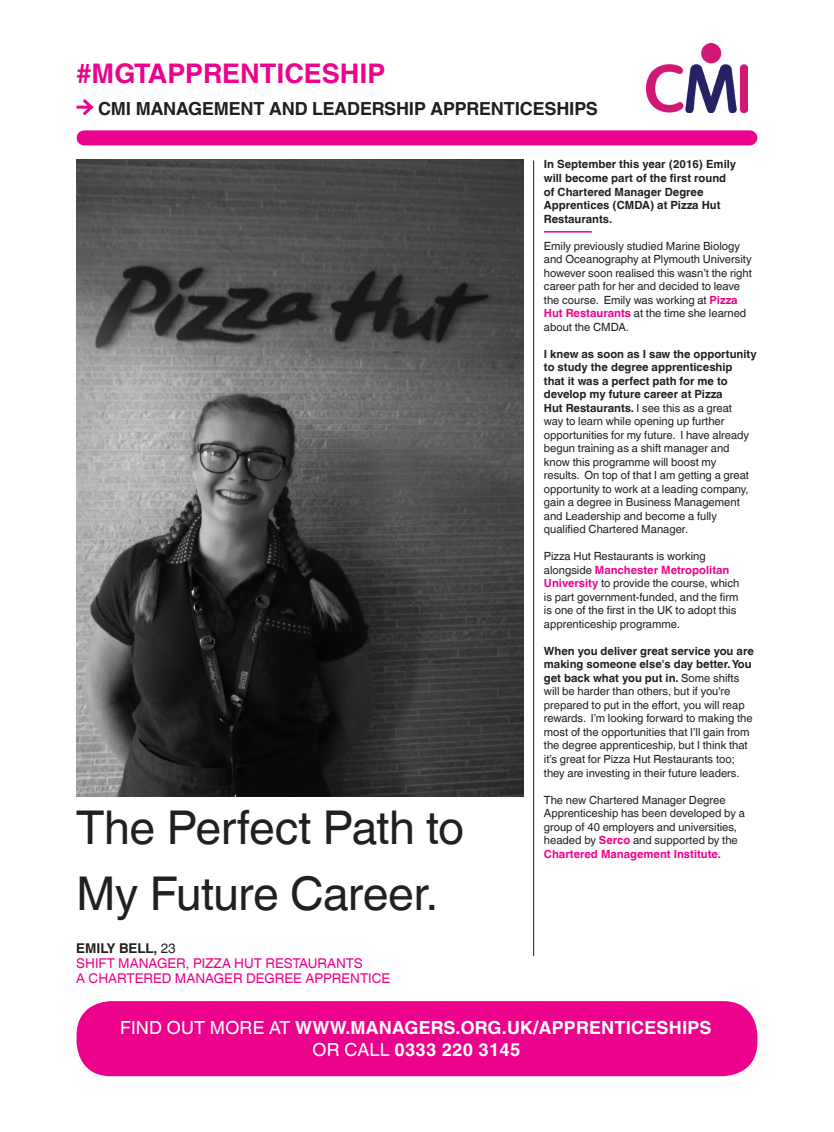
<style>
.page{position:relative;width:834px;height:1132px;background:#fff}
.page>*{position:absolute;margin:0;border:0;box-sizing:border-box;transform-origin:0 0}
.t1{font:46.5px "Helvetica World";letter-spacing:-.01em;color:#231f20}
.name{font:700 27px "Helvetica World";color:#ed028c}
.body_copy_indented{font:700 18px/22.5px "Helvetica World";letter-spacing:.01em;color:#fff;text-align:center}
.body_copy_indented-2{font:700 18px "Helvetica World";letter-spacing:-.01em;color:#231f20}
.t2{font:13.5px "Helvetica World";color:#ed028c}
.name-2{font:700 13.5px "Helvetica World";color:#231f20}
.name-3{font:11.25px/13.5px "Helvetica World";color:#231f20}
.name-4{font:700 11.25px/13.5px "Helvetica World";color:#231f20}
.name-5{font:700 11.25px "Helvetica World";color:#ed028c}
.s1{font-weight:400}
.s2{font-weight:700;color:#ed028c}
.s3{font-weight:700}
</style>
<div class="page">
<div style="left:84px;top:130px;width:665px;height:15px;background:#ed028c"></div>
<hr style="left:77px;top:106px;width:14px;height:3px;background:#ed028c">
<svg style="left:79px;top:99px;width:15px;height:17px"></svg>
<div style="left:77px;top:1000px;width:680px;height:75px;background:#ed028c;border-radius:34px"></div>
<hr style="left:533px;top:160px;width:1px;height:795px;background:#231f20">
<img style="left:646px;top:44px;width:101px;height:68px">
<hr style="left:544px;top:231px;width:47px;height:1px;background:#ed028c">
<img style="left:77px;top:159px;width:446px;height:637px">
<p class="name" style="left:77px;top:58px;width:310px">#MGTAPPRENTICESHIP</p>
<p class="body_copy_indented-2" style="left:98px;top:99px;width:501px">CMI MANAGEMENT AND LEADERSHIP APPRENTICESHIPS</p>
<p class="t1" style="left:76px;top:800px;width:389px">The Perfect Path to</p>
<p class="t1" style="left:76px;top:866px;width:363px">My Future Career.</p>
<p class="name-2" style="left:76px;top:940px;width:101px">EMILY BELL, <span class="s1">23</span></p>
<p class="t2" style="left:76px;top:955px;width:288px">SHIFT MANAGER, PIZZA HUT RESTAURANTS</p>
<p class="t2" style="left:76px;top:970px;width:315px">A CHARTERED MANAGER DEGREE APPRENTICE</p>
<p class="name-4" style="left:544px;top:158px;width:194px">In September this year (2016) Emily will become part of the first round of Chartered Manager Degree<br>Apprentices (CMDA) at Pizza Hut<br>Restaurants.</p>
<p class="name-3" style="left:544px;top:239px;width:209px">Emily previously studied Marine Biology and Oceanography at Plymouth University however soon realised this wasn’t the right career path for her and decided to leave the course. Emily was working at <span class="s2">Pizza Hut Restaurants</span> at the time she learned about the CMDA.</p>
<p class="name-3" style="left:544px;top:347px;width:214px"><span class="s3">I knew as soon as I saw the opportunity to study the degree apprenticeship<br>that it was a perfect path for me to develop my future career at Pizza<br>Hut Restaurants.</span> I see this as a great<br>way to learn while opening up further opportunities for my future. I have already begun training as a shift manager and know this programme will boost my<br>results. On top of that I am getting a great opportunity to work at a leading company, gain a degree in Business Management and Leadership and become a fully qualified Chartered Manager.</p>
<p class="name-3" style="left:544px;top:549px;width:197px">Pizza Hut Restaurants is working alongside <span class="s2">Manchester Metropolitan University</span> to provide the course, which is part government-funded, and the firm is one of the first in the UK to adopt this apprenticeship programme.</p>
<p class="name-3" style="left:544px;top:644px;width:211px"><span class="s3">When you deliver great service you are making someone else's day better. You get back what you put in.</span> Some shifts will be harder than others, but if you're prepared to put in the effort, you will reap rewards. I’m looking forward to making the most of the opportunities that I’ll gain from the degree apprenticeship, but I think that it’s great for Pizza Hut Restaurants too; they are investing in their future leaders.</p>
<p class="name-3" style="left:544px;top:792px;width:202px">The new Chartered Manager Degree Apprenticeship has been developed by a group of 40 employers and universities, headed by <span class="s2">Serco</span> and supported by the</p>
<p class="name-5" style="left:544px;top:846px;width:178px">Chartered Management Institute.</p>
<p class="body_copy_indented" style="left:120px;top:1016px;width:592px"><span class="s1">FIND OUT MORE AT</span> WWW.MANAGERS.ORG.UK/APPRENTICESHIPS<br><span class="s1">OR CALL</span> 0333 220 3145</p>
</div>
